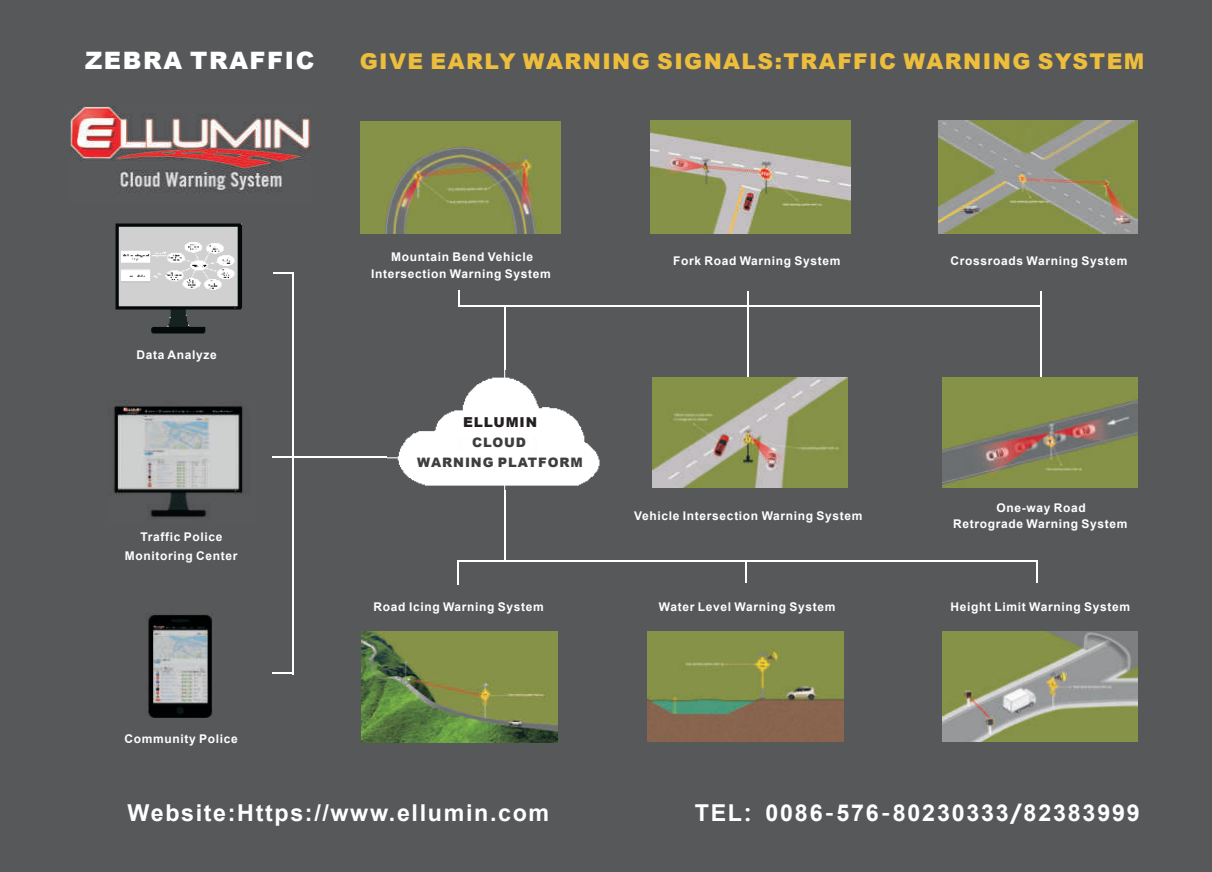
<style>
.page{position:relative;width:1212px;height:872px;background:#57585a}
.page>*{position:absolute;margin:0;border:0;box-sizing:border-box;transform-origin:0 0}
.t1{font:italic 900 24px "Arial";letter-spacing:.065em;color:#fff}
.t2{font:700 23.25px "Arial";letter-spacing:.08em;color:#fff}
.t3{font:italic 900 21.75px "Arial";letter-spacing:.065em;color:#edbd3c}
.t4{font:italic 900 13.65px "Arial";letter-spacing:.065em;color:#231f20}
.t5{font:italic 900 13.05px/19.6px "Arial";letter-spacing:.065em;color:#3e3e3f;text-align:center}
.t6{font:700 12px/17.4px "Arial";letter-spacing:.055em;color:#fff;text-align:center}
.s1{font-family:"Microsoft Ya Hei"}
</style>
<div class="page">
<hr style="left:292px;top:272px;width:2px;height:402px;background:#fff">
<svg style="left:273px;top:272px;width:19px;height:1px"></svg>
<hr style="left:272px;top:456px;width:291px;height:2px;background:#fff">
<svg style="left:272px;top:672px;width:20px;height:1px"></svg>
<svg style="left:458px;top:561px;width:1px;height:23px"></svg>
<hr style="left:458px;top:560px;width:579px;height:1px;background:#fff">
<svg style="left:745px;top:561px;width:1px;height:22px"></svg>
<img style="left:70px;top:106px;width:241px;height:87px">
<svg style="left:1036px;top:561px;width:1px;height:22px"></svg>
<hr style="left:458px;top:305px;width:584px;height:1px;background:#fff">
<hr style="left:1040px;top:291px;width:2px;height:91px;background:#fff">
<hr style="left:504px;top:474px;width:1px;height:86px;background:#fff">
<hr style="left:504px;top:306px;width:1px;height:91px;background:#fff">
<svg style="left:458px;top:291px;width:1px;height:14px"></svg>
<hr style="left:748px;top:291px;width:1px;height:87px;background:#fff">
<img style="left:361px;top:121px;width:200px;height:112px">
<img style="left:652px;top:377px;width:195px;height:110px">
<img style="left:938px;top:121px;width:200px;height:112px">
<img style="left:942px;top:631px;width:196px;height:110px">
<img style="left:651px;top:121px;width:199px;height:112px">
<img style="left:388px;top:370px;width:212px;height:119px">
<img style="left:942px;top:377px;width:196px;height:110px">
<img style="left:113px;top:400px;width:130px;height:117px">
<img style="left:148px;top:614px;width:65px;height:104px">
<img style="left:115px;top:223px;width:127px;height:111px">
<img style="left:361px;top:631px;width:197px;height:111px">
<img style="left:648px;top:631px;width:196px;height:111px">
<h1 class="t1" style="left:85px;top:43px;width:231px">ZEBRA TRAFFIC</h1>
<h3 class="t3" style="left:360px;top:46px;width:786px">GIVE EARLY WARNING SIGNALS:TRAFFIC WARNING SYSTEM</h3>
<p class="t6" style="left:136px;top:346px;width:82px">Data Analyze</p>
<p class="t6" style="left:125px;top:527px;width:114px;line-height:19.2px">Traffic Police<br>Monitoring Center</p>
<p class="t6" style="left:124px;top:730px;width:115px">Community Police</p>
<p class="t6" style="left:371px;top:248px;width:181px">Mountain Bend Vehicle<br>Intersection Warning System</p>
<p class="t6" style="left:673px;top:253px;width:169px">Fork Road Warning System</p>
<p class="t4" style="left:463px;top:412px;width:76px">ELLUMIN</p>
<p class="t5" style="left:417px;top:432px;width:167px">CLOUD<br>WARNING PLATFORM</p>
<p class="t6" style="left:374px;top:598px;width:172px">Road Icing Warning System</p>
<p class="t6" style="left:634px;top:507px;width:230px">Vehicle Intersection Warning System</p>
<p class="t6" style="left:659px;top:598px;width:178px">Water Level Warning System</p>
<p class="t6" style="left:950px;top:252px;width:178px">Crossroads Warning System</p>
<p class="t6" style="left:953px;top:499px;width:176px;line-height:16px">One-way Road<br>Retrograde Warning System</p>
<p class="t6" style="left:950px;top:598px;width:181px">Height Limit Warning System</p>
<h2 class="t2" style="left:128px;top:796px;width:423px">Website:Https://www.ellumin.com</h2>
<h2 class="t2" style="left:695px;top:797px;width:447px">TEL<span class="s1">：</span>0086<span class="s1">-</span>576<span class="s1">-</span>80230333<span class="s1">/</span>82383999</h2>
</div>
